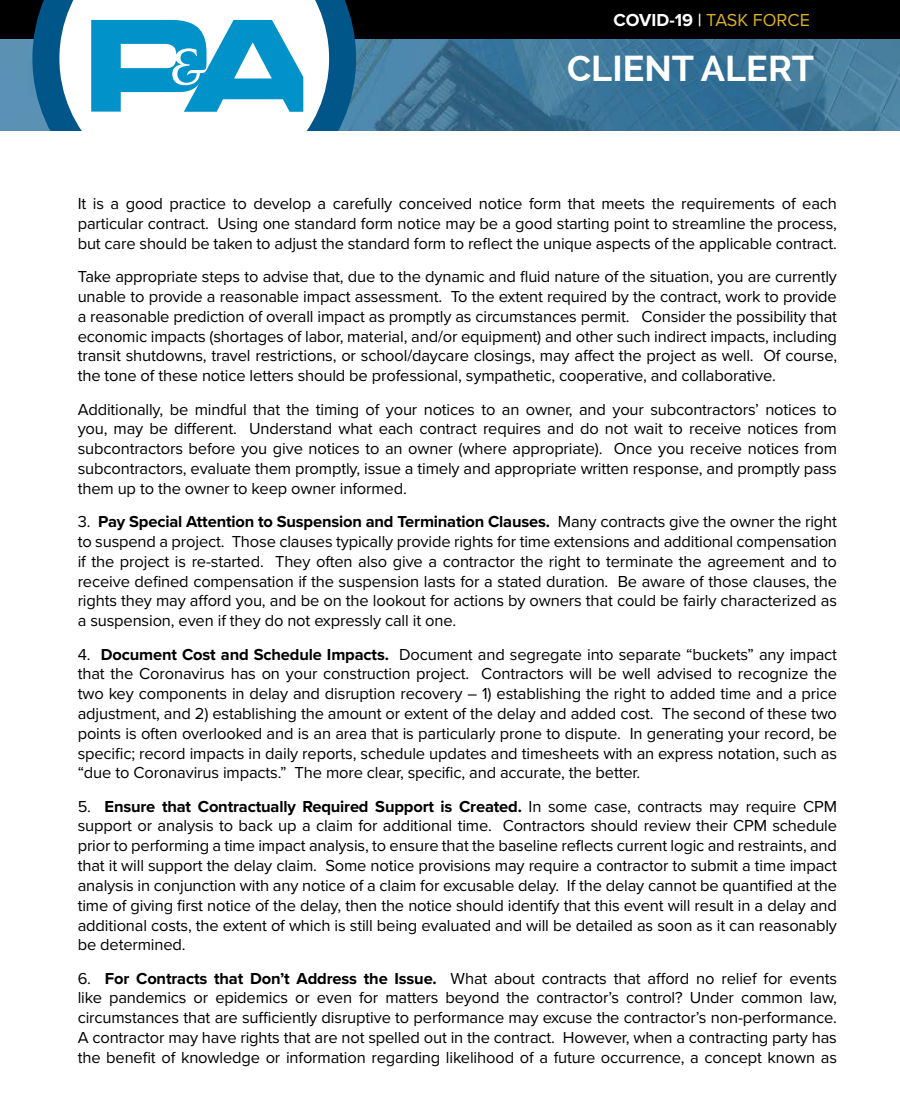
<style>
.page{position:relative;width:900px;height:1118px;background:#fff}
.page>*{position:absolute;margin:0;border:0;box-sizing:border-box;transform-origin:0 0}
.t1{font:700 36px "Raleway";color:#fff}
.t2{font:18px "Proxima Nova";color:#dab028}
.t3{font:16.5px/19.8px "Proxima Nova";letter-spacing:-.01em;color:#000;text-align:justify}
.s1{font-weight:700;color:#fff}
.s2{font-weight:600;color:#fff}
.s3{font-weight:700}
</style>
<div class="page">
<img style="left:0;top:38px;width:900px;height:93px">
<div style="left:0;top:0;width:900px;height:38px;background:#000"></div>
<svg style="left:32px;top:0;width:324px;height:131px"></svg>
<svg style="left:91px;top:20px;width:212px;height:92px"></svg>
<p class="t2" style="left:614px;top:9px;width:198px"><span class="s1">COVID-19</span> <span class="s2">|</span> TASK FORCE</p>
<h1 class="t1" style="left:567px;top:47px;width:248px">CLIENT ALERT</h1>
<p class="t3" style="left:78px;top:194px;width:761px">It is a good practice to develop a carefully conceived notice form that meets the requirements of each particular contract. Using one standard form notice may be a good starting point to streamline the process, but care should be taken to adjust the standard form to reflect the unique aspects of the applicable contract.</p>
<p class="t3" style="left:78px;top:267px;width:761px">Take appropriate steps to advise that, due to the dynamic and fluid nature of the situation, you are currently unable to provide a reasonable impact assessment. To the extent required by the contract, work to provide a reasonable prediction of overall impact as promptly as circumstances permit. Consider the possibility that economic impacts (shortages of labor, material, and/or equipment) and other such indirect impacts, including transit shutdowns, travel restrictions, or school/daycare closings, may affect the project as well. Of course, the tone of these notice letters should be professional, sympathetic, cooperative, and collaborative.</p>
<p class="t3" style="left:78px;top:399px;width:761px">Additionally, be mindful that the timing of your notices to an owner, and your subcontractors’ notices to you, may be different. Understand what each contract requires and do not wait to receive notices from subcontractors before you give notices to an owner (where appropriate). Once you receive notices from subcontractors, evaluate them promptly, issue a timely and appropriate written response, and promptly pass them up to the owner to keep owner informed.</p>
<p class="t3" style="left:78px;top:512px;width:761px">3. <span class="s3">Pay Special Attention to Suspension and Termination Clauses.</span> Many contracts give the owner the right to suspend a project. Those clauses typically provide rights for time extensions and additional compensation if the project is re-started. They often also give a contractor the right to terminate the agreement and to receive defined compensation if the suspension lasts for a stated duration. Be aware of those clauses, the rights they may afford you, and be on the lookout for actions by owners that could be fairly characterized as a suspension, even if they do not expressly call it one.</p>
<p class="t3" style="left:78px;top:644px;width:761px">4. <span class="s3">Document Cost and Schedule Impacts.</span> Document and segregate into separate “buckets” any impact that the Coronavirus has on your construction project. Contractors will be well advised to recognize the two key components in delay and disruption recovery – 1) establishing the right to added time and a price adjustment, and 2) establishing the amount or extent of the delay and added cost. The second of these two points is often overlooked and is an area that is particularly prone to dispute. In generating your record, be specific; record impacts in daily reports, schedule updates and timesheets with an express notation, such as “due to Coronavirus impacts.” The more clear, specific, and accurate, the better.</p>
<p class="t3" style="left:78px;top:796px;width:761px">5. <span class="s3">Ensure that Contractually Required Support is Created.</span> In some case, contracts may require CPM support or analysis to back up a claim for additional time. Contractors should review their CPM schedule prior to performing a time impact analysis, to ensure that the baseline reflects current logic and restraints, and that it will support the delay claim. Some notice provisions may require a contractor to submit a time impact analysis in conjunction with any notice of a claim for excusable delay. If the delay cannot be quantified at the time of giving first notice of the delay, then the notice should identify that this event will result in a delay and additional costs, the extent of which is still being evaluated and will be detailed as soon as it can reasonably be determined.</p>
<p class="t3" style="left:78px;top:968px;width:761px">6. <span class="s3">For Contracts that Don’t Address the Issue.</span> What about contracts that afford no relief for events like pandemics or epidemics or even for matters beyond the contractor’s control? Under common law, circumstances that are sufficiently disruptive to performance may excuse the contractor’s non-performance.<br>A contractor may have rights that are not spelled out in the contract. However, when a contracting party has the benefit of knowledge or information regarding likelihood of a future occurrence, a concept known as</p>
</div>
